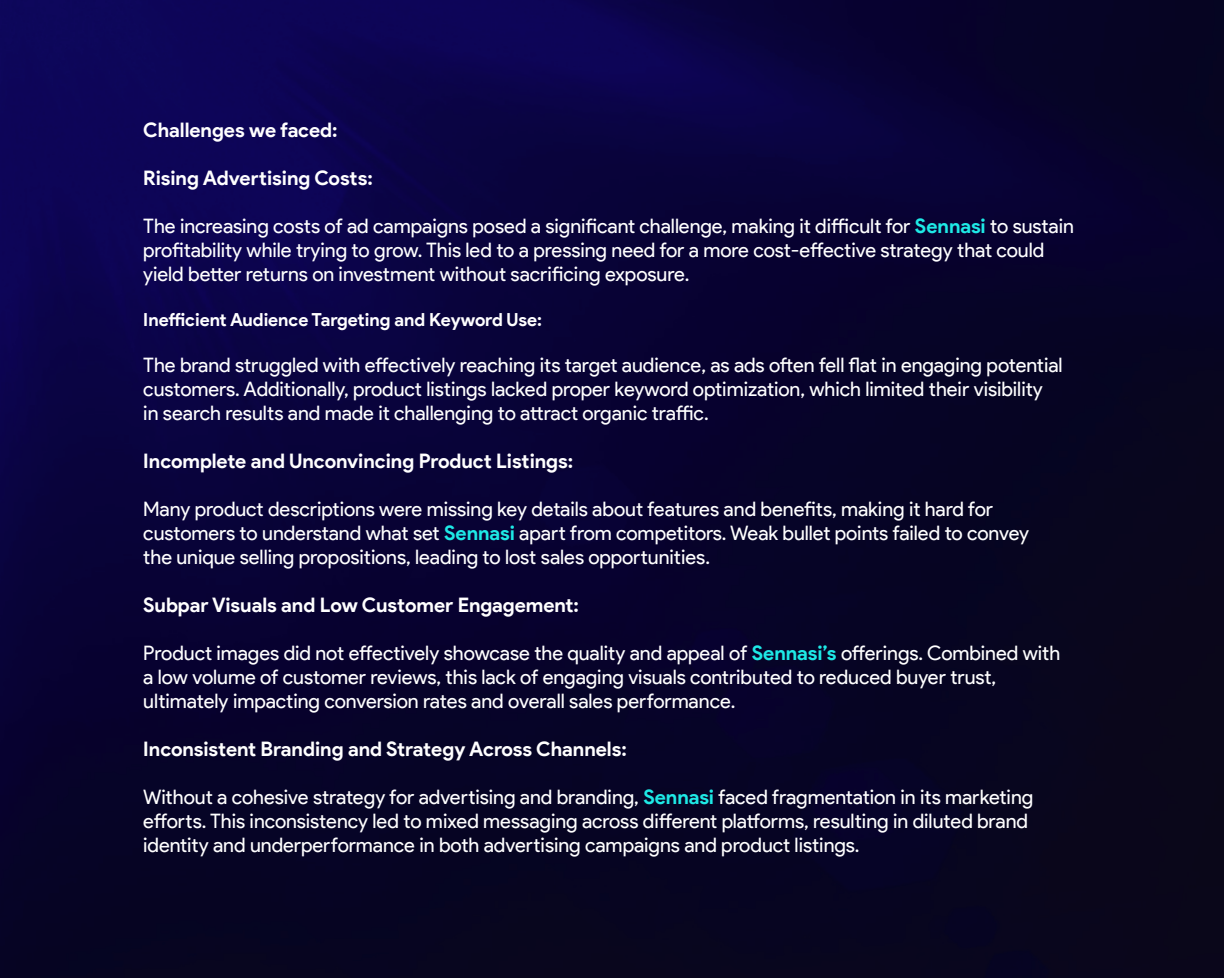
<style>
.page{position:relative;width:1224px;height:978px;background:#fff}
.page>*{position:absolute;margin:0;border:0;box-sizing:border-box;transform-origin:0 0}
.t1{font:20px/24px "Product Sans";color:#fff}
.t2{font:700 20px "Product Sans";letter-spacing:-.005em;color:#fff}
.t3{font:700 18px "Product Sans";letter-spacing:-.005em;color:#fff}
.s1{font-weight:700;color:#1ee9e6}
</style>
<div class="page">
<img style="left:0;top:0;width:1224px;height:978px">
<p class="t2" style="left:143px;top:117px;width:196px">Challenges we faced:</p>
<p class="t2" style="left:143px;top:165px;width:231px">Rising Advertising Costs:</p>
<p class="t1" style="left:143px;top:214px;width:932px">The increasing costs of ad campaigns posed a significant challenge, making it difficult for <span class="s1">Sennasi</span> to sustain profitability while trying to grow. This led to a pressing need for a more cost-effective strategy that could yield better returns on investment without sacrificing exposure.</p>
<p class="t3" style="left:143px;top:309px;width:400px">Inefficient Audience Targeting and Keyword Use:</p>
<p class="t1" style="left:143px;top:353px;width:921px">The brand struggled with effectively reaching its target audience, as ads often fell flat in engaging potential customers. Additionally, product listings lacked proper keyword optimization, which limited their visibility in search results and made it challenging to attract organic traffic.</p>
<p class="t2" style="left:143px;top:448px;width:431px">Incomplete and Unconvincing Product Listings:</p>
<p class="t1" style="left:143px;top:497px;width:887px">Many product descriptions were missing key details about features and benefits, making it hard for customers to understand what set <span class="s1">Sennasi</span> apart from competitors. Weak bullet points failed to convey the unique selling propositions, leading to lost sales opportunities.</p>
<p class="t2" style="left:143px;top:592px;width:437px">Subpar Visuals and Low Customer Engagement:</p>
<p class="t1" style="left:143px;top:641px;width:918px">Product images did not effectively showcase the quality and appeal of <span class="s1">Sennasi’s</span> offerings. Combined with a low volume of customer reviews, this lack of engaging visuals contributed to reduced buyer trust, ultimately impacting conversion rates and overall sales performance.</p>
<p class="t2" style="left:143px;top:736px;width:485px">Inconsistent Branding and Strategy Across Channels:</p>
<p class="t1" style="left:143px;top:785px;width:891px">Without a cohesive strategy for advertising and branding, <span class="s1">Sennasi</span> faced fragmentation in its marketing efforts. This inconsistency led to mixed messaging across different platforms, resulting in diluted brand identity and underperformance in both advertising campaigns and product listings.</p>
</div>
